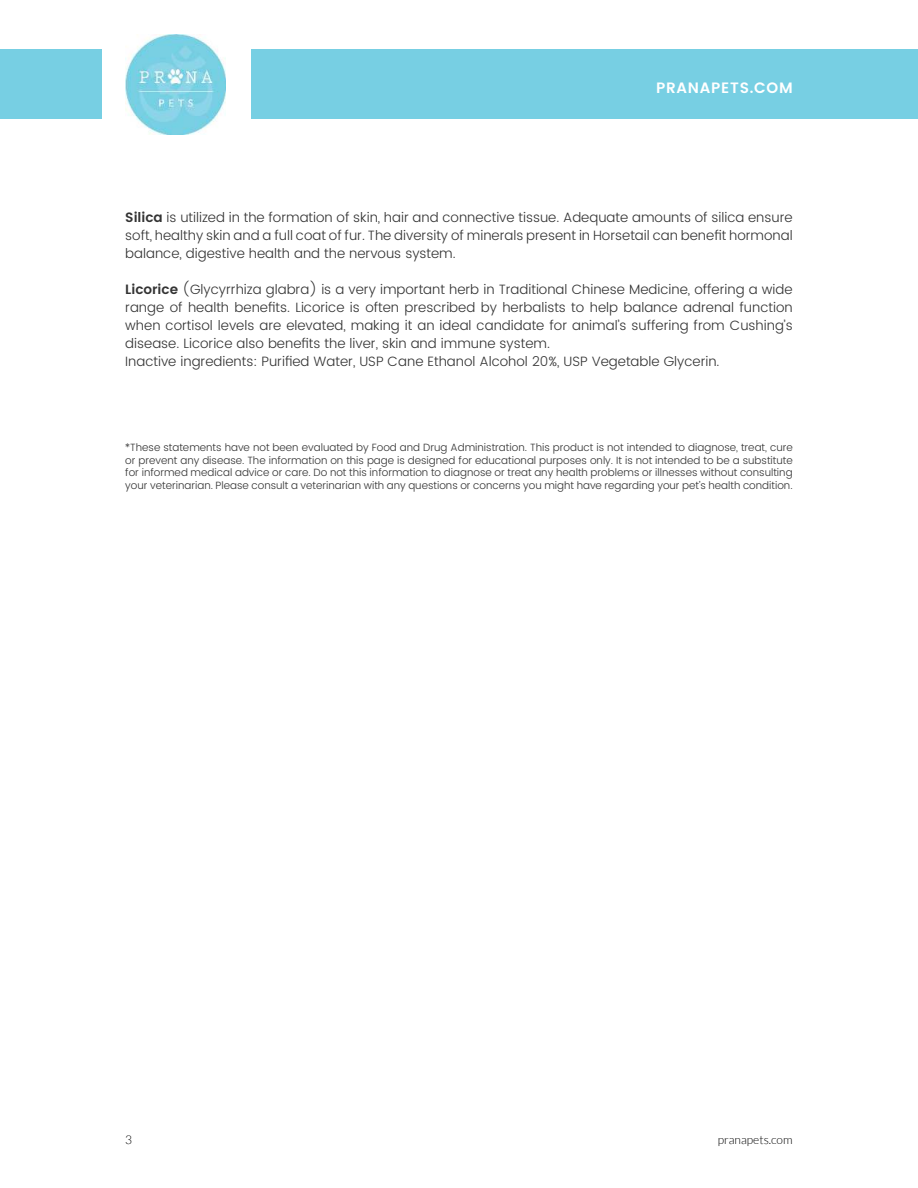
<style>
.page{position:relative;width:918px;height:1188px;background:#fff}
.page>*{position:absolute;margin:0;border:0;box-sizing:border-box;transform-origin:0 0}
.t1{font:600 15px "Poppins";letter-spacing:.05em;color:#fff}
.t2{font:300 13.5px/18px "Poppins";color:#333;text-align:justify}
.t3{font:300 12px "Lato";color:#000}
.t4{font:300 10.5px/12.6px "Poppins";color:#333;text-align:justify}
.s1{font-weight:600}
</style>
<div class="page">
<div style="left:252px;top:50px;width:666px;height:69px;background:#77cfe3"></div>
<div style="left:0;top:50px;width:102px;height:69px;background:#77cfe3"></div>
<img style="left:125px;top:35px;width:101px;height:99px">
<p class="t1" style="left:656px;top:81px;width:138px">PRANAPETS.COM</p>
<p class="t2" style="left:125px;top:209px;width:669px"><span class="s1">Silica</span> is utilized in the formation of skin, hair and connective tissue. Adequate amounts of silica ensure soft, healthy skin and a full coat of fur. The diversity of minerals present in Horsetail can benefit hormonal balance, digestive health and the nervous system.</p>
<p class="t2" style="left:125px;top:281px;width:669px;text-align:left"><span class="s1">Licorice</span> (Glycyrrhiza glabra) is a very important herb in Traditional Chinese Medicine, offering a wide range of health benefits. Licorice is often prescribed by herbalists to help balance adrenal function when cortisol levels are elevated, making it an ideal candidate for animal’s suffering from Cushing’s disease. Licorice also benefits the liver, skin and immune system.<br>Inactive ingredients: Purified Water, USP Cane Ethanol Alcohol 20%, USP Vegetable Glycerin.</p>
<p class="t4" style="left:125px;top:441px;width:669px">*These statements have not been evaluated by Food and Drug Administration. This product is not intended to diagnose, treat, cure or prevent any disease. The information on this page is designed for educational purposes only. It is not intended to be a substitute for informed medical advice or care. Do not this information to diagnose or treat any health problems or illnesses without consulting your veterinarian. Please consult a veterinarian with any questions or concerns you might have regarding your pet’s health condition.</p>
<p class="t3" style="left:125px;top:1135px;width:8px">3</p>
<p class="t3" style="left:718px;top:1135px;width:76px">pranapets.com</p>
</div>
